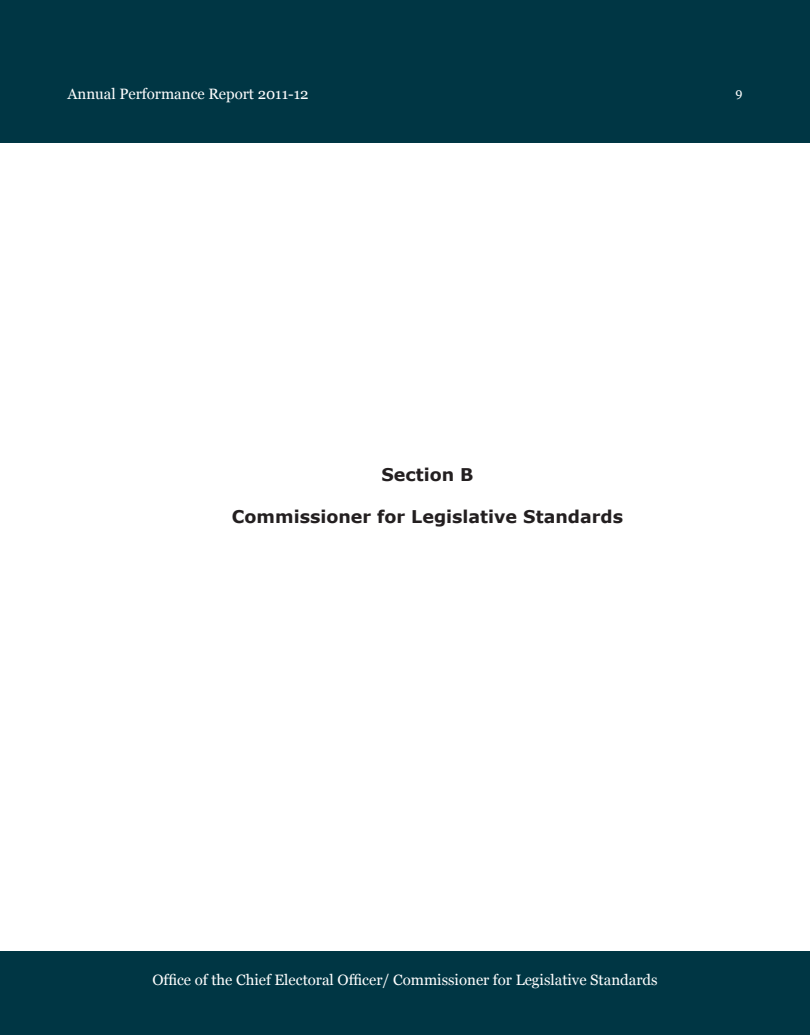
<style>
.page{position:relative;width:810px;height:1035px;background:#fff}
.page>*{position:absolute;margin:0;border:0;box-sizing:border-box;transform-origin:0 0}
.t1{font:700 17.5px "Verdana";color:#231f20}
.t2{font:15px "Georgia";color:#fff}
.t3{font:12.5px "Georgia";color:#fff}
</style>
<div class="page">
<div style="left:0;top:0;width:810px;height:143px;background:#003644"></div>
<div style="left:0;top:951px;width:810px;height:84px;background:#003644"></div>
<p class="t2" style="left:68px;top:85px;width:243px">Annual Performance Report 2011-12</p>
<p class="t3" style="left:735px;top:85px;width:9px">9</p>
<p class="t1" style="left:381px;top:463px;width:94px">Section B</p>
<p class="t1" style="left:232px;top:505px;width:393px">Commissioner for Legislative Standards</p>
<p class="t2" style="left:152px;top:971px;width:507px">Office of the Chief Electoral Officer/ Commissioner for Legislative Standards</p>
</div>
